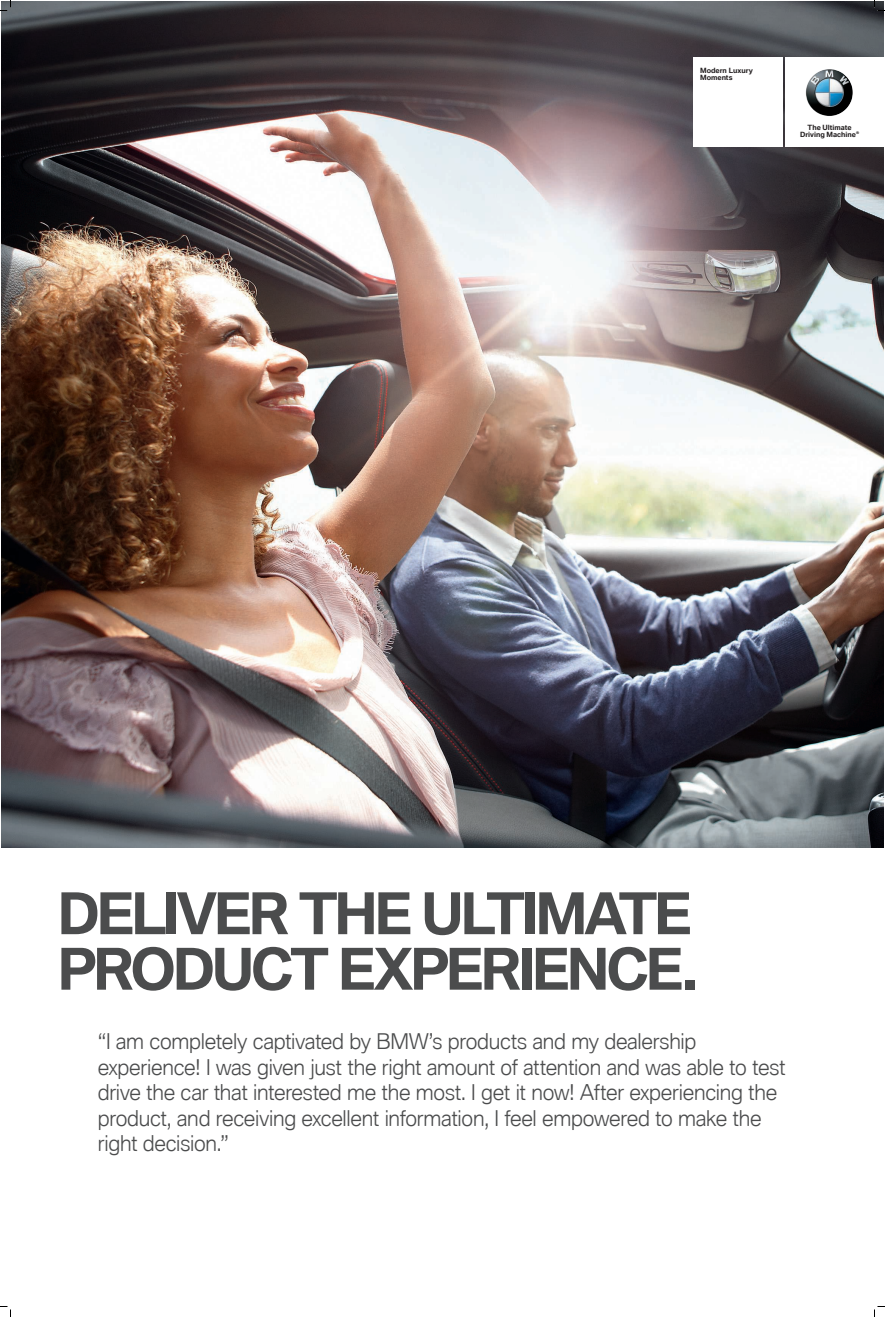
<style>
.page{position:relative;width:885px;height:1317px;background:#fff}
.page>*{position:absolute;margin:0;border:0;box-sizing:border-box;transform-origin:0 0}
.t1{font:700 55.5px "BMW Type Global Pro";letter-spacing:-.06em;color:#4b4c4d}
.t2{font:300 21px/25.5px "BMW Type Global Pro";letter-spacing:-.01em;color:#4b4c4d}
.t3{font:700 7px/7.7px "BMW Type Global Pro";color:#231f20}
.t4{font:700 6.95px/7.6px "BMW Type Global Pro";color:#231f20;text-align:center}
.t5{font:700 3.5px "BMW Type Global Pro";color:#231f20}
</style>
<div class="page">
<img style="left:2px;top:2px;width:882px;height:846px">
<div style="left:693px;top:57px;width:90px;height:90px;background:#fff"></div>
<div style="left:785px;top:57px;width:99px;height:90px;background:#fff"></div>
<img style="left:806px;top:69px;width:47px;height:47px">
<svg style="left:0;top:0;width:11px;height:11px"></svg>
<svg style="left:0;top:1306px;width:11px;height:11px"></svg>
<svg style="left:874px;top:0;width:11px;height:11px"></svg>
<svg style="left:874px;top:1306px;width:11px;height:11px"></svg>
<p class="t3" style="left:700px;top:66px;width:54px">Modern Luxury<br>Moments</p>
<p class="t4" style="left:800px;top:124px;width:57px">The Ultimate<br>Driving Machine</p>
<p class="t5" style="left:856px;top:131px;width:5px">®</p>
<p class="t1" style="left:57px;top:883px;width:636px">DELIVER THE ULTIMATE</p>
<p class="t1" style="left:57px;top:938px;width:642px">PRODUCT EXPERIENCE.</p>
<p class="t2" style="left:98px;top:1030px;width:689px">“I am completely captivated by BMW’s products and my dealership experience! I was given just the right amount of attention and was able to test drive the car that interested me the most. I get it now! After experiencing the product, and receiving excellent information, I feel empowered to make the right decision.”</p>
</div>
